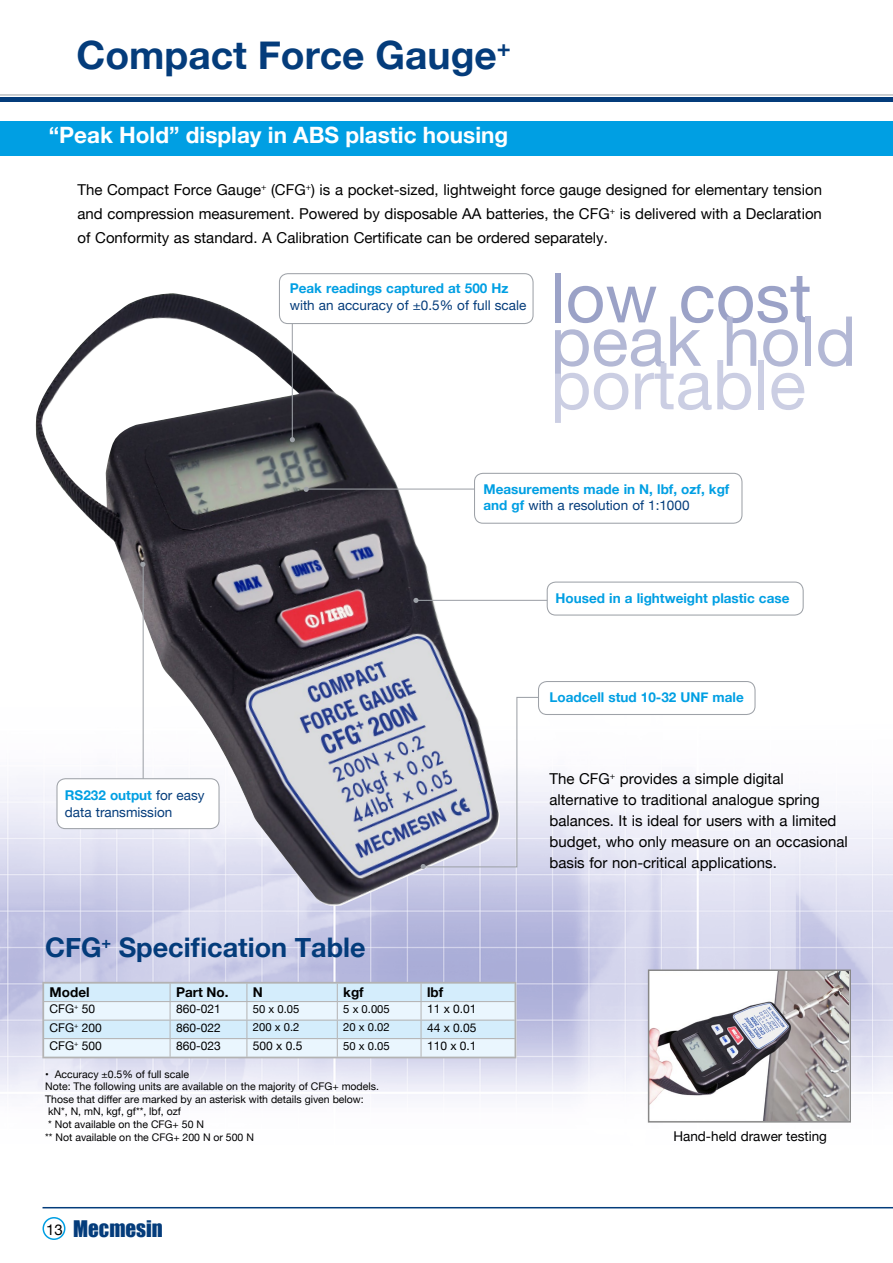
<style>
.page{position:relative;width:893px;height:1263px;background:#fff}
.page>*{position:absolute;margin:0;border:0;box-sizing:border-box;transform-origin:0 0}
.t1{font:69px "Helvetica Neue";color:#b3b8d5}
.t2{font:69px "Helvetica Neue";color:#cbcee3}
.t3{font:69px "Helvetica Neue";color:#9ba2c7}
.t4{font:700 39px "Helvetica Neue";color:#043c7b}
.t5{font:700 27px "Helvetica Neue";color:#043c7b}
.t6{font:700 22.5px "Helvetica Neue";color:#fff}
.t7{font:21px "Impact";color:#043c7b}
.t8{font:15px/21px "Helvetica Neue";color:#000;text-align:justify}
.t9{font:700 13.5px/16.5px "Helvetica Neue";color:#009fe3}
.t10{font:13.5px/16.5px "Helvetica Neue";color:#043c7b}
.t11{font:13.5px "Helvetica Neue";color:#000}
.t12{font:700 13.5px "Helvetica Neue";color:#000}
.t13{font:12px "Helvetica Neue";color:#000}
.t14{font:11.25px "Helvetica Neue";color:#000}
.t15{font:10.5px/12.6px "Helvetica Neue";color:#000}
.s1{font-weight:400;color:#043c7b}
.s2{font-weight:700;color:#009fe3}
.s3{font-family:"Helvetica Neue";font-size:15px;color:#000}
</style>
<div class="page">
<img style="left:0;top:681px;width:893px;height:442px">
<div style="left:43px;top:1217px;width:22px;height:23px;border:2px solid #009fe3;border-radius:50%"></div>
<img style="left:29px;top:293px;width:472px;height:614px">
<img style="left:651px;top:972px;width:197px;height:147px">
<div style="left:648px;top:969px;width:203px;height:153px;border:2px solid #878787"></div>
<hr style="left:43px;top:1207px;width:850px;height:1px;background:#043c7b">
<hr style="left:0;top:98px;width:893px;height:4px;background:#043c7b">
<hr style="left:0;top:94px;width:893px;height:2px;background:#bbbfc3">
<hr style="left:143px;top:566px;width:1px;height:224px;background:#9ea2a8">
<hr style="left:292px;top:317px;width:1px;height:122px;background:#9ea2a8">
<hr style="left:308px;top:488px;width:180px;height:2px;background:#9ea2a8">
<hr style="left:417px;top:600px;width:180px;height:1px;background:#9ea2a8">
<svg style="left:45px;top:984px;width:469px;height:72px;background:#dceef9"></svg>
<div style="left:43px;top:982px;width:473px;height:76px;border:1px solid #b3b2b2"></div>
<svg style="left:413px;top:598px;width:6px;height:5px"></svg>
<svg style="left:421px;top:696px;width:128px;height:173px"></svg>
<svg style="left:140px;top:562px;width:5px;height:5px"></svg>
<svg style="left:304px;top:487px;width:5px;height:5px"></svg>
<svg style="left:290px;top:437px;width:5px;height:5px"></svg>
<div style="left:57px;top:779px;width:162px;height:50px;background:#fff;border-radius:9px"></div>
<div style="left:56px;top:778px;width:164px;height:51px;border:1px solid #9ea2a8;border-radius:9px"></div>
<div style="left:538px;top:681px;width:217px;height:33px;background:#fff;border-radius:9px"></div>
<div style="left:538px;top:681px;width:217px;height:34px;border:1px solid #9ea2a8;border-radius:9px"></div>
<div style="left:547px;top:582px;width:256px;height:33px;background:#fff;border-radius:9px"></div>
<div style="left:547px;top:581px;width:257px;height:35px;border:1px solid #9ea2a8;border-radius:9px"></div>
<div style="left:474px;top:473px;width:268px;height:50px;background:#fff;border-radius:9px"></div>
<div style="left:474px;top:473px;width:268px;height:51px;border:1px solid #9ea2a8;border-radius:9px"></div>
<div style="left:279px;top:274px;width:254px;height:50px;background:#fff;border-radius:9px"></div>
<div style="left:279px;top:273px;width:255px;height:51px;border:1px solid #9ea2a8;border-radius:9px"></div>
<div style="left:0;top:121px;width:893px;height:34px;background:#009fe3"></div>
<h2 class="t4" style="left:77px;top:25px;width:436px">Compact Force Gauge<sup>+</sup></h2>
<h3 class="t6" style="left:49px;top:118px;width:461px">“Peak Hold” display in ABS plastic housing</h3>
<p class="t8" style="left:78px;top:178px;width:746px;line-height:24px">The Compact Force Gauge<sup>+</sup> (CFG<sup>+</sup>) is a pocket-sized, lightweight force gauge designed for elementary tension and compression measurement. Powered by disposable AA batteries, the CFG<sup>+</sup> is delivered with a Declaration of Conformity as standard. A Calibration Certificate can be ordered separately.</p>
<p class="t9" style="left:290px;top:281px;width:220px">Peak readings captured at 500 Hz</p>
<p class="t10" style="left:290px;top:298px;width:238px">with an accuracy of ±0.5% of full scale</p>
<h1 class="t3" style="left:550px;top:248px;width:263px">low cost</h1>
<h1 class="t1" style="left:550px;top:291px;width:308px">peak hold</h1>
<h1 class="t2" style="left:550px;top:335px;width:257px">portable</h1>
<p class="t9" style="left:483px;top:481px;width:247px">Measurements made in N, lbf, ozf, kgf and gf <span class="s1">with a resolution of 1:1000</span></p>
<p class="t9" style="left:556px;top:590px;width:235px">Housed in a lightweight plastic case</p>
<p class="t10" style="left:65px;top:788px;width:141px"><span class="s2">RS232 output</span> for easy data transmission</p>
<h3 class="t5" style="left:45px;top:926px;width:322px">CFG<sup>+</sup> Specification Table</h3>
<p class="t12" style="left:50px;top:981px;width:41px">Model</p>
<p class="t12" style="left:176px;top:981px;width:54px">Part No.</p>
<p class="t12" style="left:253px;top:981px;width:12px">N</p>
<p class="t12" style="left:343px;top:981px;width:22px">kgf</p>
<p class="t12" style="left:427px;top:981px;width:18px">lbf</p>
<p class="t13" style="left:50px;top:1000px;width:47px">CFG<sup>+</sup> 50</p>
<p class="t13" style="left:176px;top:1000px;width:46px">860-021</p>
<p class="t14" style="left:253px;top:1000px;width:48px">50 x 0.05</p>
<p class="t14" style="left:343px;top:1000px;width:48px">5 x 0.005</p>
<p class="t13" style="left:427px;top:1000px;width:51px">11 x 0.01</p>
<p class="t13" style="left:50px;top:1019px;width:54px">CFG<sup>+</sup> 200</p>
<p class="t13" style="left:176px;top:1019px;width:46px">860-022</p>
<p class="t14" style="left:253px;top:1019px;width:48px">200 x 0.2</p>
<p class="t14" style="left:343px;top:1019px;width:48px">20 x 0.02</p>
<p class="t13" style="left:427px;top:1019px;width:51px">44 x 0.05</p>
<p class="t13" style="left:50px;top:1037px;width:54px">CFG<sup>+</sup> 500</p>
<p class="t13" style="left:176px;top:1037px;width:46px">860-023</p>
<p class="t13" style="left:253px;top:1037px;width:51px">500 x 0.5</p>
<p class="t14" style="left:343px;top:1037px;width:48px">50 x 0.05</p>
<p class="t13" style="left:427px;top:1037px;width:51px">110 x 0.1</p>
<p class="t15" style="left:45px;top:1068px;width:335px">• Accuracy ±0.5% of full scale<br>Note: The following units are available on the majority of CFG+ models.<br>Those that differ are marked by an asterisk with details given below: kN*, N, mN, kgf, gf**, lbf, ozf<br>* Not available on the CFG+ 50 N<br>** Not available on the CFG+ 200 N or 500 N</p>
<h3 class="t7" style="left:46px;top:1212px;width:118px"><span class="s3">13</span> Mecmesin</h3>
<p class="t9" style="left:550px;top:689px;width:196px">Loadcell stud 10-32 UNF male</p>
<p class="t8" style="left:549px;top:769px;width:300px;text-align:left">The CFG<sup>+</sup> provides a simple digital alternative to traditional analogue spring balances. It is ideal for users with a limited budget, who only measure on an occasional basis for non-critical applications.</p>
<p class="t11" style="left:673px;top:1126px;width:155px">Hand-held drawer testing</p>
</div>
